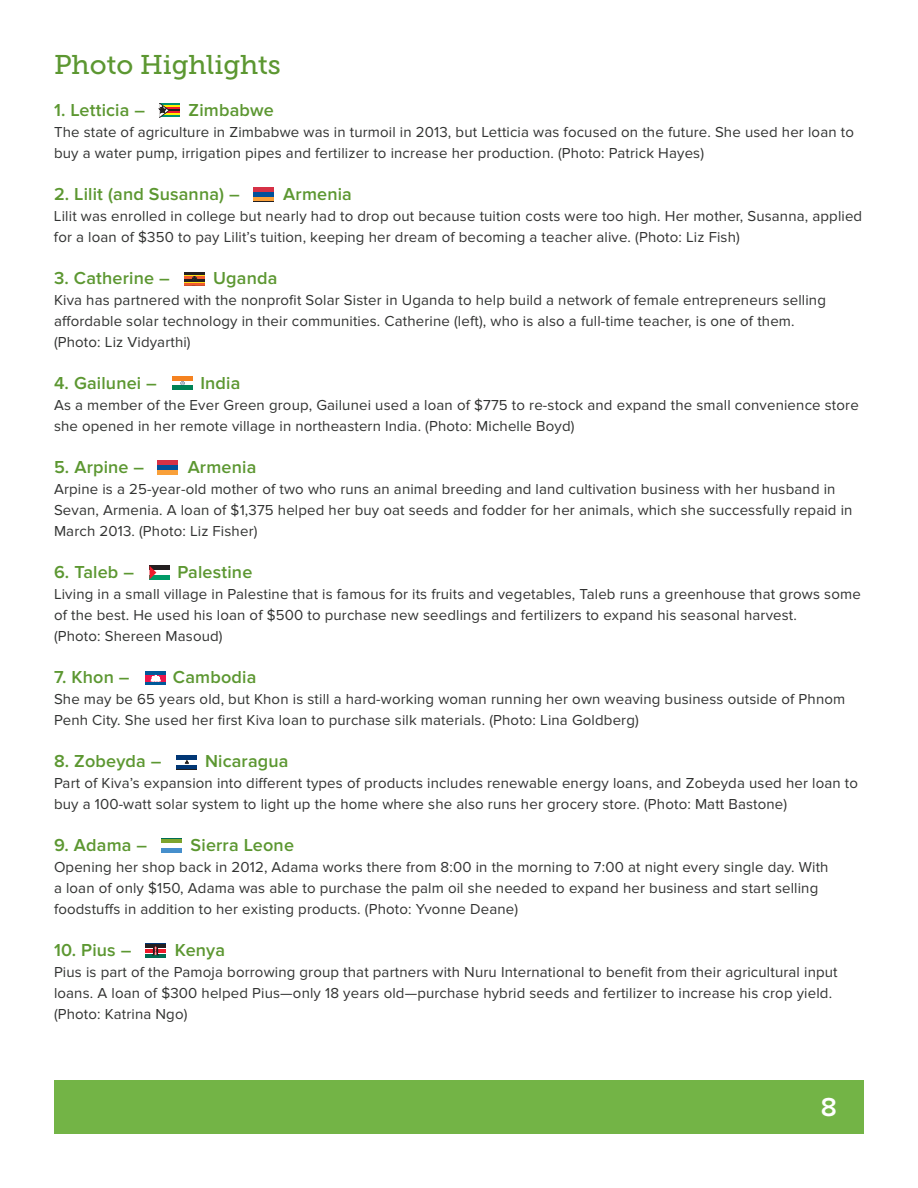
<style>
.page{position:relative;width:918px;height:1188px;background:#fff}
.page>*{position:absolute;margin:0;border:0;box-sizing:border-box;transform-origin:0 0}
.t1{font:27px "Museo Slab 500";letter-spacing:-.005em;color:#5c9731}
.t2{font:600 27px "Proxima Nova";color:#fff}
.t3{font:600 18px "Proxima Nova";letter-spacing:.01em;color:#5c9731}
.t4{font:15px/21px "Proxima Nova";letter-spacing:.01em;color:#323332}
</style>
<div class="page">
<div style="left:54px;top:1080px;width:810px;height:54px;background:#73b446"></div>
<div style="left:159px;top:104px;width:21px;height:13px;background:#009370"></div>
<div style="left:159px;top:105px;width:21px;height:10px;background:#fff101"></div>
<div style="left:159px;top:107px;width:21px;height:6px;background:#ee1b2c"></div>
<hr style="left:159px;top:109px;width:21px;height:2px;background:#231f20">
<svg style="left:159px;top:104px;width:10px;height:13px"></svg>
<div style="left:172px;top:376px;width:21px;height:5px;background:#f58220"></div>
<hr style="left:172px;top:386px;width:21px;height:4px;background:#008356">
<svg style="left:180px;top:381px;width:5px;height:4px"></svg>
<hr style="left:253px;top:188px;width:21px;height:4px;background:#d63146">
<hr style="left:253px;top:197px;width:21px;height:4px;background:#f9a03a">
<div style="left:253px;top:192px;width:21px;height:5px;background:#01519b"></div>
<hr style="left:158px;top:461px;width:20px;height:4px;background:#d63146">
<hr style="left:158px;top:470px;width:20px;height:4px;background:#f9a03a">
<div style="left:158px;top:465px;width:20px;height:5px;background:#01519b"></div>
<div style="left:145px;top:671px;width:21px;height:14px;background:#00599a"></div>
<div style="left:145px;top:675px;width:21px;height:7px;background:#ed164b"></div>
<svg style="left:151px;top:675px;width:9px;height:7px"></svg>
<hr style="left:184px;top:281px;width:21px;height:2px;background:#ffe01b">
<hr style="left:184px;top:274px;width:21px;height:3px;background:#ffe01b">
<hr style="left:184px;top:272px;width:21px;height:2px;background:#231f20">
<hr style="left:184px;top:279px;width:21px;height:2px;background:#231f20">
<hr style="left:184px;top:277px;width:21px;height:2px;background:#f15b2e">
<hr style="left:184px;top:283px;width:21px;height:3px;background:#f15b2e">
<hr style="left:162px;top:839px;width:20px;height:4px;background:#7da42d">
<hr style="left:162px;top:848px;width:20px;height:4px;background:#468fcc">
<hr style="left:145px;top:944px;width:21px;height:4px;background:#231f20">
<hr style="left:145px;top:954px;width:21px;height:4px;background:#006e53">
<svg style="left:145px;top:946px;width:21px;height:9px"></svg>
<div style="left:177px;top:756px;width:20px;height:13px;background:#013775"></div>
<div style="left:177px;top:760px;width:20px;height:5px;background:#fff"></div>
<svg style="left:185px;top:760px;width:4px;height:5px"></svg>
<hr style="left:150px;top:566px;width:20px;height:4px;background:#231f20">
<hr style="left:150px;top:575px;width:20px;height:4px;background:#009b67">
<svg style="left:150px;top:566px;width:6px;height:13px"></svg>
<h1 class="t1" style="left:54px;top:50px;width:228px">Photo Highlights</h1>
<p class="t3" style="left:54px;top:100px;width:93px">1. Letticia –</p>
<p class="t3" style="left:189px;top:100px;width:87px">Zimbabwe</p>
<p class="t4" style="left:54px;top:122px;width:801px">The state of agriculture in Zimbabwe was in turmoil in 2013, but Letticia was focused on the future. She used her loan to buy a water pump, irrigation pipes and fertilizer to increase her production. (Photo: Patrick Hayes)</p>
<p class="t3" style="left:54px;top:184px;width:187px">2. Lilit (and Susanna) –</p>
<p class="t3" style="left:283px;top:184px;width:70px">Armenia</p>
<p class="t4" style="left:54px;top:206px;width:810px">Lilit was enrolled in college but nearly had to drop out because tuition costs were too high. Her mother, Susanna, applied for a loan of $350 to pay Lilit’s tuition, keeping her dream of becoming a teacher alive. (Photo: Liz Fish)</p>
<p class="t3" style="left:54px;top:268px;width:117px">3. Catherine –</p>
<p class="t3" style="left:213px;top:268px;width:66px">Uganda</p>
<p class="t4" style="left:54px;top:290px;width:773px">Kiva has partnered with the nonprofit Solar Sister in Uganda to help build a network of female entrepreneurs selling affordable solar technology in their communities. Catherine (left), who is also a full-time teacher, is one of them. (Photo: Liz Vidyarthi)</p>
<p class="t3" style="left:54px;top:373px;width:104px">4. Gailunei –</p>
<p class="t3" style="left:200px;top:373px;width:42px">India</p>
<p class="t4" style="left:54px;top:395px;width:806px">As a member of the Ever Green group, Gailunei used a loan of $775 to re-stock and expand the small convenience store she opened in her remote village in northeastern India. (Photo: Michelle Boyd)</p>
<p class="t3" style="left:54px;top:457px;width:92px">5. Arpine –</p>
<p class="t3" style="left:188px;top:457px;width:70px">Armenia</p>
<p class="t4" style="left:54px;top:479px;width:800px">Arpine is a 25-year-old mother of two who runs an animal breeding and land cultivation business with her husband in<br>Sevan, Armenia. A loan of $1,375 helped her buy oat seeds and fodder for her animals, which she successfully repaid in<br>March 2013. (Photo: Liz Fisher)</p>
<p class="t3" style="left:54px;top:562px;width:82px">6. Taleb –</p>
<p class="t3" style="left:178px;top:562px;width:76px">Palestine</p>
<p class="t4" style="left:54px;top:584px;width:808px">Living in a small village in Palestine that is famous for its fruits and vegetables, Taleb runs a greenhouse that grows some of the best. He used his loan of $500 to purchase new seedlings and fertilizers to expand his seasonal harvest.<br>(Photo: Shereen Masoud)</p>
<p class="t3" style="left:54px;top:667px;width:77px">7. Khon –</p>
<p class="t3" style="left:173px;top:667px;width:85px">Cambodia</p>
<p class="t4" style="left:54px;top:689px;width:793px">She may be 65 years old, but Khon is still a hard-working woman running her own weaving business outside of Phnom<br>Penh City. She used her first Kiva loan to purchase silk materials. (Photo: Lina Goldberg)</p>
<p class="t3" style="left:54px;top:751px;width:109px">8. Zobeyda –</p>
<p class="t3" style="left:205px;top:751px;width:85px">Nicaragua</p>
<p class="t4" style="left:54px;top:773px;width:806px">Part of Kiva’s expansion into different types of products includes renewable energy loans, and Zobeyda used her loan to buy a 100-watt solar system to light up the home where she also runs her grocery store. (Photo: Matt Bastone)</p>
<p class="t3" style="left:54px;top:835px;width:95px">9. Adama –</p>
<p class="t3" style="left:191px;top:835px;width:105px">Sierra Leone</p>
<p class="t4" style="left:54px;top:857px;width:776px">Opening her shop back in 2012, Adama works there from 8:00 in the morning to 7:00 at night every single day. With a loan of only $150, Adama was able to purchase the palm oil she needed to expand her business and start selling foodstuffs in addition to her existing products. (Photo: Yvonne Deane)</p>
<p class="t3" style="left:54px;top:940px;width:79px">10. Pius –</p>
<p class="t3" style="left:175px;top:940px;width:52px">Kenya</p>
<p class="t4" style="left:54px;top:962px;width:785px">Pius is part of the Pamoja borrowing group that partners with Nuru International to benefit from their agricultural input loans. A loan of $300 helped Pius—only 18 years old—purchase hybrid seeds and fertilizer to increase his crop yield. (Photo: Katrina Ngo)</p>
<h1 class="t2" style="left:821px;top:1092px;width:18px">8</h1>
</div>
